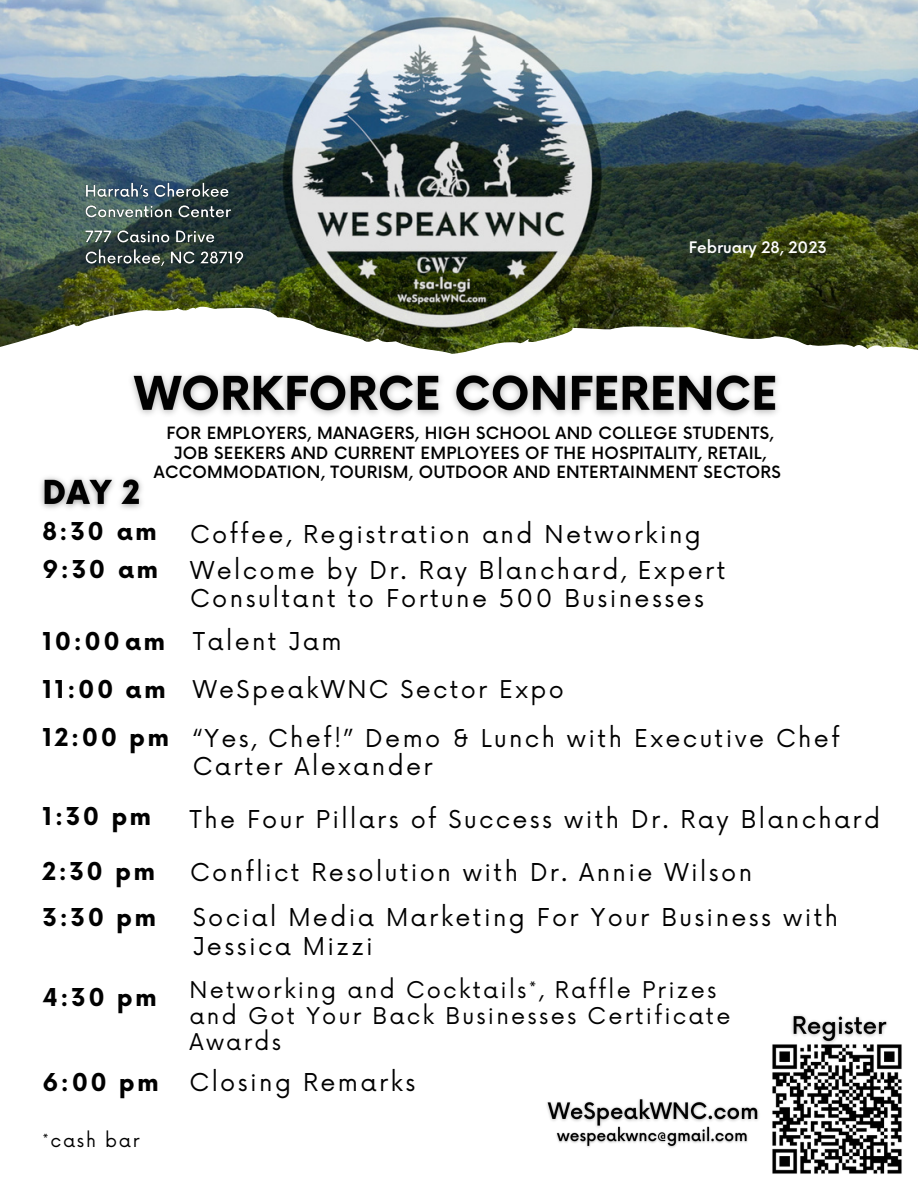
<style>
.page{position:relative;width:918px;height:1188px;background:#fff}
.page>*{position:absolute;margin:0;border:0;box-sizing:border-box;transform-origin:0 0}
.t1{font:24px/28.2px "Now";letter-spacing:.1em;color:#010101}
.t2{font:700 24px/48.2px "Now";letter-spacing:.1em;color:#010101}
.t3{font:23.85px "Now";letter-spacing:.1em;color:#010101}
.t4{font:22.5px/25.8px "Now";letter-spacing:.1em;color:#010101}
.t5{font:18px "Now";letter-spacing:.1em;color:#010101}
.t6{font:500 16.5px/19.2px "Now";letter-spacing:.02em;color:#010101;text-align:center}
.t7{font:500 15.45px "Now";color:#fff}
</style>
<div class="page">
<img style="left:0;top:0;width:918px;height:354px">
<img style="left:772px;top:1044px;width:130px;height:130px">
<img style="left:131px;top:373px;width:647px;height:42px">
<img style="left:40px;top:477px;width:102px;height:32px">
<img style="left:81px;top:226px;width:168px;height:48px">
<img style="left:787px;top:1015px;width:112px;height:34px">
<img style="left:547px;top:1099px;width:212px;height:23px">
<img style="left:556px;top:1122px;width:192px;height:26px">
<img style="left:80px;top:177px;width:160px;height:52px">
<p class="t7" style="left:689px;top:239px;width:140px">February 28, 2023</p>
<p class="t6" style="left:154px;top:425px;width:629px">FOR EMPLOYERS, MANAGERS, HIGH SCHOOL AND COLLEGE STUDENTS,<br>JOB SEEKERS AND CURRENT EMPLOYEES OF THE HOSPITALITY, RETAIL,<br>ACCOMMODATION, TOURISM, OUTDOOR AND ENTERTAINMENT SECTORS</p>
<p class="t2" style="left:42px;top:513px;width:118px;line-height:38.7px">8:30 am<br>9:30 am</p>
<p class="t2" style="left:42px;top:619px;width:128px">10:00 am<br>11:00 am<br>12:00 pm</p>
<p class="t2" style="left:42px;top:794px;width:111px">1:30 pm</p>
<p class="t2" style="left:42px;top:849px;width:114px">2:30 pm</p>
<p class="t1" style="left:190px;top:518px;width:537px;line-height:35.4px">Coffee, Registration and Networking<br>Welcome by Dr. Ray Blanchard, Expert</p>
<p class="t1" style="left:190px;top:578px;width:515px;line-height:43.2px">Consultant to Fortune 500 Businesses<br>Talent Jam</p>
<p class="t3" style="left:193px;top:676px;width:373px">WeSpeakWNC Sector Expo</p>
<p class="t1" style="left:193px;top:725px;width:648px">“Yes, Chef!” Demo &amp; Lunch with Executive Chef<br>Carter Alexander</p>
<p class="t1" style="left:190px;top:806px;width:692px">The Four Pillars of Success with Dr. Ray Blanchard</p>
<p class="t1" style="left:190px;top:860px;width:564px">Conflict Resolution with Dr. Annie Wilson</p>
<p class="t2" style="left:42px;top:895px;width:115px">3:30 pm</p>
<p class="t1" style="left:193px;top:905px;width:647px">Social Media Marketing For Your Business with<br>Jessica Mizzi</p>
<p class="t4" style="left:190px;top:979px;width:542px">Networking and Cocktails*, Raffle Prizes and Got Your Back Businesses Certificate<br>Awards</p>
<p class="t2" style="left:42px;top:975px;width:116px">4:30 pm</p>
<p class="t2" style="left:42px;top:1059px;width:118px">6:00 pm</p>
<p class="t1" style="left:190px;top:1069px;width:227px">Closing Remarks</p>
<p class="t5" style="left:42px;top:1131px;width:99px">*cash bar</p>
</div>
